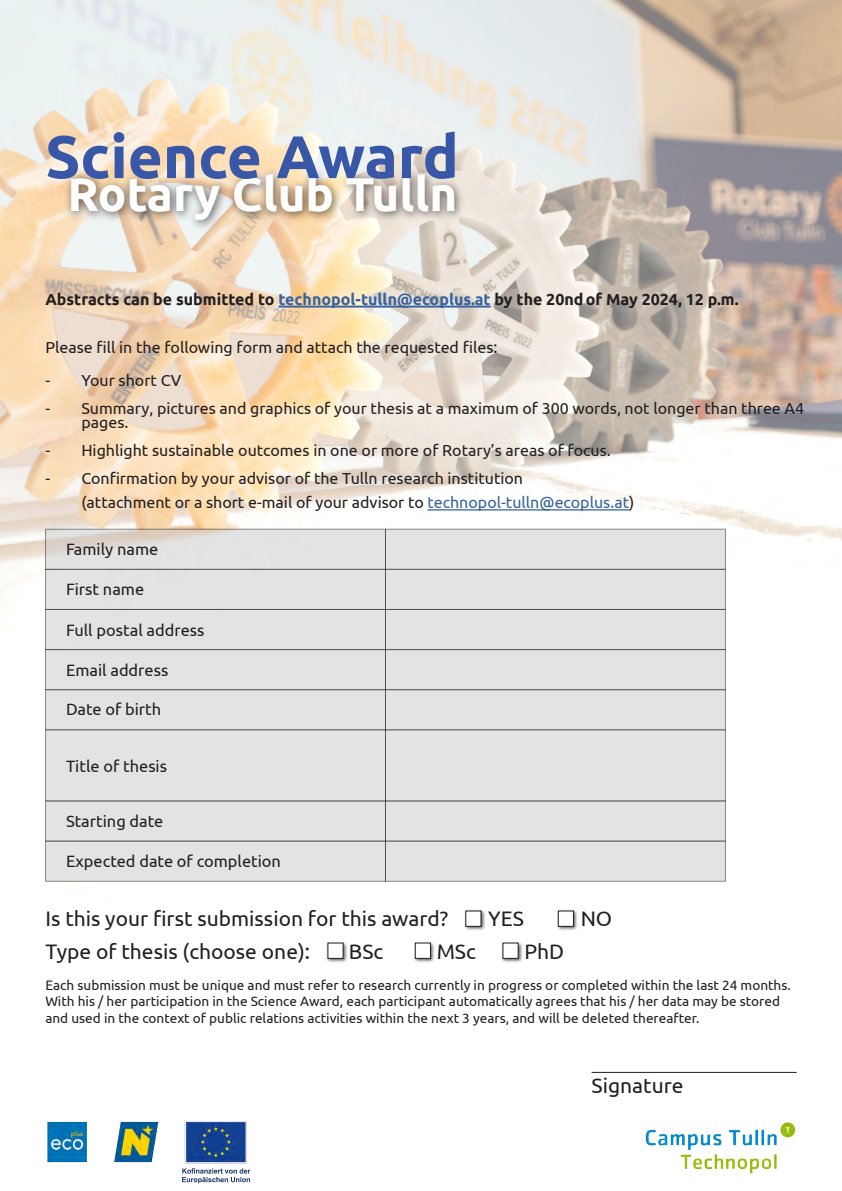
<style>
.page{position:relative;width:842px;height:1191px;background:#fff}
.page>*{position:absolute;margin:0;border:0;box-sizing:border-box;transform-origin:0 0}
.t1{font:700 60.1px "Ubuntu";color:#3858a7}
.t2{font:700 47.4px "Ubuntu";color:#fff}
.t3{font:21px "Ubuntu";color:#231f20}
.t4{font:16.4px "Ubuntu";color:#231f20}
.t5{font:16px/14px "Ubuntu";color:#231f20}
.t6{font:700 16px "Ubuntu";color:#231f20}
.t7{font:13.6px/16.3px "Ubuntu";color:#231f20}
.s1{color:#37629f}
</style>
<div class="page">
<img style="left:0;top:0;width:842px;height:1073px">
<hr style="left:278px;top:306px;width:213px;height:1px;background:#37629f">
<hr style="left:427px;top:509px;width:202px;height:1px;background:#37629f">
<svg style="left:45px;top:529px;width:340px;height:40px;fill:#e2e3e2"></svg>
<div style="left:385px;top:529px;width:341px;height:41px;background:#e2e3e4"></div>
<div style="left:45px;top:569px;width:341px;height:41px;background:#e2e3e4"></div>
<div style="left:385px;top:569px;width:341px;height:41px;background:#e2e3e4"></div>
<div style="left:45px;top:609px;width:341px;height:41px;background:#e2e3e4;border:1px solid #231f20"></div>
<div style="left:385px;top:609px;width:341px;height:41px;background:#e2e3e4;border:1px solid #231f20"></div>
<div style="left:45px;top:649px;width:341px;height:41px;background:#e2e3e4"></div>
<div style="left:385px;top:649px;width:341px;height:41px;background:#e2e3e4"></div>
<div style="left:45px;top:689px;width:341px;height:41px;background:#e2e3e4"></div>
<div style="left:385px;top:689px;width:341px;height:41px;background:#e2e3e4"></div>
<div style="left:45px;top:729px;width:341px;height:72px;background:#e2e3e4"></div>
<div style="left:385px;top:729px;width:341px;height:72px;background:#e2e3e4"></div>
<div style="left:45px;top:800px;width:341px;height:41px;background:#e2e3e4"></div>
<div style="left:385px;top:800px;width:341px;height:41px;background:#e2e3e4"></div>
<div style="left:45px;top:840px;width:341px;height:41px;background:#e2e3e4"></div>
<div style="left:385px;top:840px;width:341px;height:41px;background:#e2e3e4"></div>
<img style="left:463px;top:908px;width:24px;height:24px">
<div style="left:466px;top:911px;width:15px;height:15px;background:#fff"></div>
<img style="left:555px;top:908px;width:24px;height:24px">
<div style="left:558px;top:911px;width:16px;height:15px;background:#fff;border:1px solid #231f20"></div>
<img style="left:325px;top:940px;width:24px;height:24px">
<div style="left:328px;top:943px;width:15px;height:15px;background:#fff"></div>
<img style="left:412px;top:940px;width:24px;height:24px">
<div style="left:415px;top:943px;width:16px;height:15px;background:#fff;border:1px solid #231f20"></div>
<img style="left:500px;top:940px;width:24px;height:24px">
<div style="left:503px;top:943px;width:15px;height:15px;background:#fff"></div>
<hr style="left:592px;top:1072px;width:205px;height:1px;background:#231f20">
<img style="left:56px;top:160px;width:416px;height:76px">
<img style="left:645px;top:1122px;width:151px;height:52px">
<img style="left:47px;top:1121px;width:204px;height:63px">
<h1 class="t1" style="left:45px;top:120px;width:415px">Science Award</h1>
<h2 class="t2" style="left:68px;top:166px;width:391px">Rotary Club Tulln</h2>
<p class="t6" style="left:45px;top:289px;width:695px">Abstracts can be submitted to <span class="s1">technopol-tulln@ecoplus.at</span> by the 20ndof May 2024, 12 p.m.</p>
<p class="t5" style="left:45px;top:339px;width:453px">Please fill in the following form and attach the requested files:</p>
<p class="t5" style="left:45px;top:373px;width:137px">- Your short CV</p>
<p class="t5" style="left:81px;top:401px;width:724px;text-indent:-36px">- Summary, pictures and graphics of your thesis at a maximum of 300 words, not longer than three A4 pages.</p>
<p class="t5" style="left:45px;top:443px;width:567px">- Highlight sustainable outcomes in one or more of Rotary’s areas of focus.</p>
<p class="t5" style="left:81px;top:466px;width:554px;line-height:24px;text-indent:-36px">- Confirmation by your advisor of the Tulln research institution<br>(attachment or a short e-mail of your advisor to <span class="s1">technopol-tulln@ecoplus.at</span>)</p>
<p class="t4" style="left:66px;top:539px;width:94px">Family name</p>
<p class="t4" style="left:66px;top:579px;width:80px">First name</p>
<p class="t4" style="left:66px;top:620px;width:140px">Full postal address</p>
<p class="t4" style="left:66px;top:660px;width:104px">Email address</p>
<p class="t4" style="left:66px;top:699px;width:97px">Date of birth</p>
<p class="t4" style="left:66px;top:755px;width:103px">Title of thesis</p>
<p class="t4" style="left:66px;top:811px;width:99px">Starting date</p>
<p class="t4" style="left:66px;top:851px;width:217px">Expected date of completion</p>
<h3 class="t3" style="left:45px;top:906px;width:404px">Is this your first submission for this award?</h3>
<h3 class="t3" style="left:488px;top:906px;width:37px">YES</h3>
<h3 class="t3" style="left:581px;top:906px;width:33px">NO</h3>
<h3 class="t3" style="left:45px;top:939px;width:266px">Type of thesis (choose one):</h3>
<h3 class="t3" style="left:349px;top:939px;width:36px">BSc</h3>
<h3 class="t3" style="left:437px;top:939px;width:41px">MSc</h3>
<h3 class="t3" style="left:524px;top:939px;width:41px">PhD</h3>
<p class="t7" style="left:45px;top:976px;width:747px">Each submission must be unique and must refer to research currently in progress or completed within the last 24 months.<br>With his / her participation in the Science Award, each participant automatically agrees that his / her data may be stored and used in the context of public relations activities within the next 3 years, and will be deleted thereafter.</p>
<h3 class="t3" style="left:592px;top:1073px;width:93px">Signature</h3>
</div>
